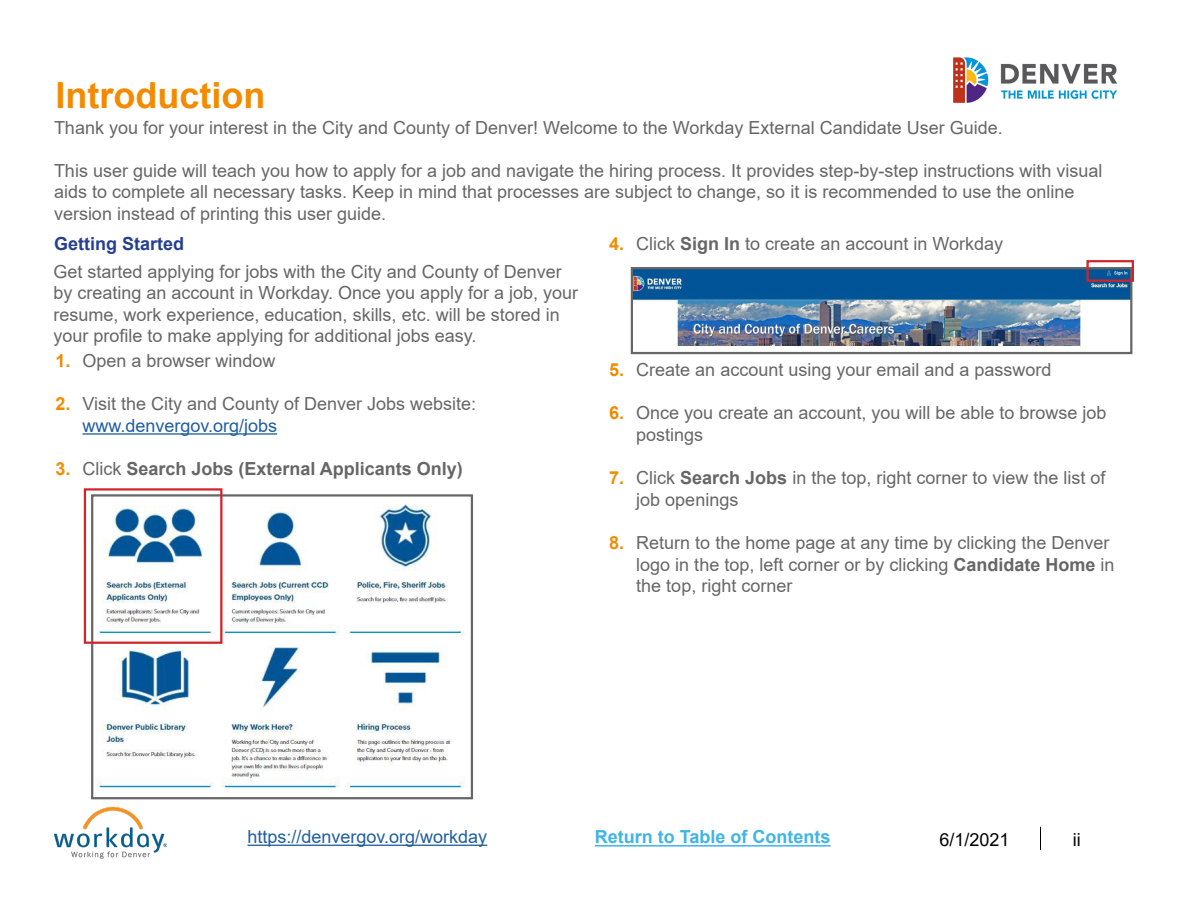
<style>
.page{position:relative;width:1188px;height:918px;background:#fff}
.page>*{position:absolute;margin:0;border:0;box-sizing:border-box;transform-origin:0 0}
.t1{font:700 36px "Arial";color:#f38b00}
.t2{font:18px/21.6px "Arial";color:#666}
.t3{font:700 18px "Arial";color:#666}
.t4{font:18px "Arial";color:#215e9e}
.t5{font:700 18px "Arial";color:#40b4e5}
.t6{font:700 18px "Arial";color:#25408f}
.t7{font:18px "Arial";color:#000}
.s1{font-weight:700;color:#f38b00}
.s2{font-weight:700}
.s3{color:#215e9e}
.s4{color:#f38b00}
.s5{font-weight:400}
</style>
<div class="page">
<img style="left:953px;top:57px;width:165px;height:46px">
<img style="left:54px;top:807px;width:112px;height:52px">
<hr style="left:248px;top:845px;width:239px;height:1px;background:#215e9e">
<svg style="left:1040px;top:827px;width:1px;height:23px"></svg>
<hr style="left:595px;top:845px;width:236px;height:2px;background:#40b4e5">
<hr style="left:82px;top:433px;width:195px;height:2px;background:#215e9e">
<img style="left:96px;top:497px;width:368px;height:291px">
<div style="left:91px;top:494px;width:382px;height:305px;border:2px solid #666"></div>
<div style="left:84px;top:488px;width:138px;height:156px;border:2px solid #d2232a"></div>
<img style="left:634px;top:270px;width:495px;height:77px">
<div style="left:631px;top:267px;width:501px;height:87px;border:2px solid #666"></div>
<div style="left:1086px;top:260px;width:48px;height:22px;border:2px solid #d2232a"></div>
<h1 class="t1" style="left:55px;top:70px;width:211px">Introduction</h1>
<p class="t2" style="left:54px;top:116px;width:950px">Thank you for your interest in the City and County of Denver! Welcome to the Workday External Candidate User Guide.</p>
<p class="t2" style="left:54px;top:160px;width:1050px">This user guide will teach you how to apply for a job and navigate the hiring process. It provides step-by-step instructions with visual aids to complete all necessary tasks. Keep in mind that processes are subject to change, so it is recommended to use the online version instead of printing this user guide.</p>
<p class="t6" style="left:54px;top:231px;width:132px">Getting Started</p>
<p class="t2" style="left:609px;top:233px;width:395px"><span class="s1">4.</span> Click <span class="s2">Sign In</span> to create an account in Workday</p>
<p class="t2" style="left:54px;top:260px;width:526px">Get started applying for jobs with the City and County of Denver by creating an account in Workday. Once you apply for a job, your resume, work experience, education, skills, etc. will be stored in your profile to make applying for additional jobs easy.</p>
<p class="t2" style="left:55px;top:350px;width:222px"><span class="s1">1.</span> Open a browser window</p>
<p class="t2" style="left:82px;top:393px;width:395px;text-indent:-27px"><span class="s1">2.</span> Visit the City and County of Denver Jobs website: <span class="s3">www.denvergov.org/jobs</span></p>
<p class="t3" style="left:55px;top:456px;width:409px"><span class="s4">3.</span> <span class="s5">Click</span> Search Jobs (External Applicants Only)</p>
<p class="t2" style="left:609px;top:359px;width:444px"><span class="s1">5.</span> Create an account using your email and a password</p>
<p class="t2" style="left:636px;top:402px;width:472px;text-indent:-27px"><span class="s1">6.</span> Once you create an account, you will be able to browse job postings</p>
<p class="t2" style="left:636px;top:467px;width:471px;text-indent:-27px"><span class="s1">7.</span> Click <span class="s2">Search Jobs</span> in the top, right corner to view the list of job openings</p>
<p class="t2" style="left:636px;top:532px;width:480px;text-indent:-27px"><span class="s1">8.</span> Return to the home page at any time by clicking the Denver logo in the top, left corner or by clicking <span class="s2">Candidate Home</span> in the top, right corner</p>
<p class="t4" style="left:248px;top:825px;width:241px">https://denvergov.org/workday</p>
<p class="t5" style="left:595px;top:824px;width:237px">Return to Table of Contents</p>
<p class="t7" style="left:940px;top:827px;width:72px">6/1/2021</p>
<p class="t7" style="left:1073px;top:827px;width:9px">ii</p>
</div>
